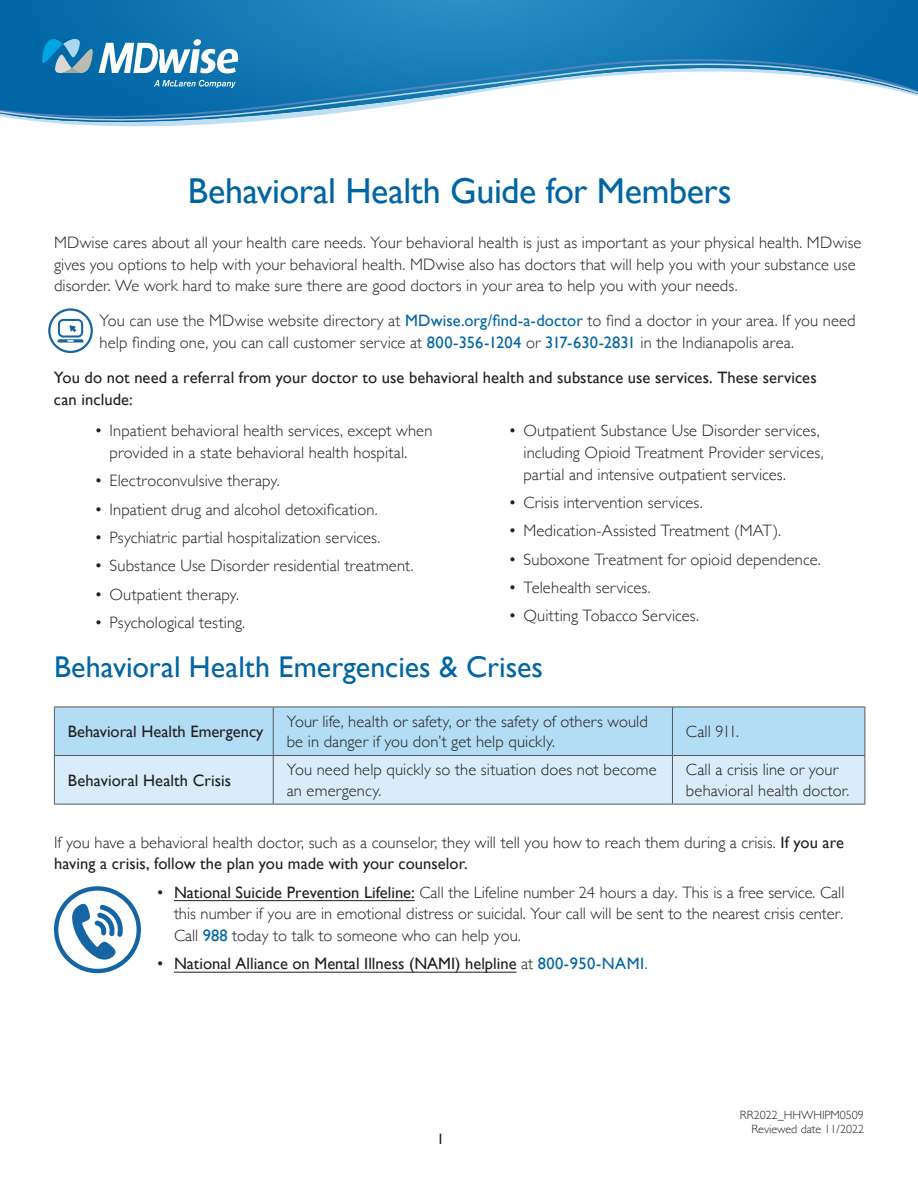
<style>
.page{position:relative;width:918px;height:1188px;background:#fff}
.page>*{position:absolute;margin:0;border:0;box-sizing:border-box;transform-origin:0 0}
.t1{font:36px "Gill Sans";letter-spacing:-.01em;color:#0065a4}
.t2{font:30px "Gill Sans";color:#0065a4}
.t3{font:300 16.5px/21.6px "Gill Sans";letter-spacing:.005em;color:#231f20}
.t4{font:16.5px/21.6px "Gill Sans";color:#231f20}
.t5{font:15px "Gill Sans";color:#231f20}
.t6{font:300 12px "Gill Sans";color:#231f20}
.s1{font-weight:400;color:#0065a4}
.s2{font-weight:400}
.s3{font-weight:300}
.s4{color:#0065a4}
</style>
<div class="page">
<svg style="left:0;top:0;width:918px;height:127px;background:#2785ba"></svg>
<svg style="left:0;top:56px;width:918px;height:6px;background:#1477b2"></svg>
<svg style="left:0;top:62px;width:918px;height:60px"></svg>
<svg style="left:154px;top:80px;width:82px;height:8px"></svg>
<svg style="left:42px;top:39px;width:196px;height:34px"></svg>
<svg style="left:55px;top:708px;width:810px;height:96px;background:#c5e4f6"></svg>
<hr style="left:54px;top:756px;width:1px;height:48px;background:#57585a">
<hr style="left:273px;top:756px;width:1px;height:48px;background:#57585a">
<hr style="left:672px;top:756px;width:1px;height:48px;background:#57585a">
<hr style="left:865px;top:756px;width:1px;height:48px;background:#57585a">
<hr style="left:54px;top:804px;width:219px;height:1px;background:#57585a">
<hr style="left:273px;top:804px;width:399px;height:1px;background:#57585a">
<hr style="left:672px;top:804px;width:193px;height:1px;background:#57585a">
<hr style="left:54px;top:707px;width:219px;height:1px;background:#57585a">
<hr style="left:54px;top:707px;width:1px;height:48px;background:#57585a">
<hr style="left:273px;top:707px;width:399px;height:1px;background:#57585a">
<hr style="left:273px;top:707px;width:1px;height:48px;background:#57585a">
<hr style="left:672px;top:707px;width:193px;height:1px;background:#57585a">
<hr style="left:672px;top:707px;width:1px;height:48px;background:#57585a">
<hr style="left:865px;top:707px;width:1px;height:48px;background:#57585a">
<hr style="left:54px;top:755px;width:219px;height:1px;background:#57585a">
<hr style="left:273px;top:755px;width:399px;height:1px;background:#57585a">
<hr style="left:672px;top:755px;width:193px;height:1px;background:#57585a">
<svg style="left:48px;top:308px;width:45px;height:45px"></svg>
<svg style="left:54px;top:886px;width:87px;height:87px"></svg>
<hr style="left:174px;top:900px;width:241px;height:1px;background:#231f20">
<hr style="left:174px;top:972px;width:343px;height:1px;background:#231f20">
<h1 class="t1" style="left:188px;top:169px;width:545px">Behavioral Health Guide for Members</h1>
<p class="t3" style="left:54px;top:231px;width:809px">MDwise cares about all your health care needs. Your behavioral health is just as important as your physical health. MDwise gives you options to help with your behavioral health. MDwise also has doctors that will help you with your substance use disorder. We work hard to make sure there are good doctors in your area to help you with your needs.</p>
<p class="t3" style="left:100px;top:309px;width:757px">You can use the MDwise website directory at <span class="s1">MDwise.org/find-a-doctor</span> to find a doctor in your area. If you need help finding one, you can call customer service at <span class="s1">800-356-1204</span> or <span class="s1">317-630-2831</span> in the Indianapolis area.</p>
<p class="t4" style="left:54px;top:366px;width:764px">You do not need a referral from your doctor to use behavioral health and substance use services. These services can include:</p>
<p class="t3" style="left:110px;top:419px;width:325px;text-indent:-15px">• Inpatient behavioral health services, except when provided in a state behavioral health hospital.</p>
<p class="t3" style="left:95px;top:469px;width:187px">• Electroconvulsive therapy.</p>
<p class="t3" style="left:95px;top:498px;width:285px">• Inpatient drug and alcohol detoxification.</p>
<p class="t3" style="left:95px;top:526px;width:287px">• Psychiatric partial hospitalization services.</p>
<p class="t3" style="left:95px;top:554px;width:321px">• Substance Use Disorder residential treatment.</p>
<p class="t3" style="left:95px;top:583px;width:146px">• Outpatient therapy.</p>
<p class="t3" style="left:95px;top:611px;width:152px">• Psychological testing.</p>
<p class="t3" style="left:524px;top:419px;width:302px;text-indent:-15px">• Outpatient Substance Use Disorder services, including Opioid Treatment Provider services, partial and intensive outpatient services.</p>
<p class="t3" style="left:509px;top:491px;width:196px">• Crisis intervention services.</p>
<p class="t3" style="left:509px;top:519px;width:274px">• Medication-Assisted Treatment (MAT).</p>
<p class="t3" style="left:509px;top:548px;width:314px">• Suboxone Treatment for opioid dependence.</p>
<p class="t3" style="left:509px;top:576px;width:144px">• Telehealth services.</p>
<p class="t3" style="left:509px;top:604px;width:192px">• Quitting Tobacco Services.</p>
<h2 class="t2" style="left:54px;top:649px;width:491px">Behavioral Health Emergencies &amp; Crises</h2>
<h3 class="t4" style="left:68px;top:720px;width:197px">Behavioral Health Emergency</h3>
<p class="t3" style="left:287px;top:711px;width:363px;line-height:20.2px">Your life, health or safety, or the safety of others would be in danger if you don’t get help quickly.</p>
<p class="t3" style="left:686px;top:720px;width:55px">Call 911.</p>
<h3 class="t4" style="left:68px;top:769px;width:165px">Behavioral Health Crisis</h3>
<p class="t3" style="left:287px;top:759px;width:371px;line-height:20.2px">You need help quickly so the situation does not become an emergency.</p>
<p class="t3" style="left:686px;top:759px;width:165px;line-height:20.2px">Call a crisis line or your behavioral health doctor.</p>
<p class="t3" style="left:54px;top:831px;width:792px">If you have a behavioral health doctor, such as a counselor, they will tell you how to reach them during a crisis. <span class="s2">If you are having a crisis, follow the plan you made with your counselor.</span></p>
<p class="t3" style="left:174px;top:881px;width:672px;text-align:justify;text-indent:-18px">• <span class="s2">National Suicide Prevention Lifeline:</span> Call the Lifeline number 24 hours a day. This is a free service. Call this number if you are in emotional distress or suicidal. Your call will be sent to the nearest crisis center.<br>Call <span class="s1">988</span> today to talk to someone who can help you.</p>
<p class="t4" style="left:156px;top:953px;width:493px"><span class="s3">•</span> National Alliance on Mental Illness (NAMI) helpline <span class="s3">at</span> <span class="s4">800-950-NAMI</span><span class="s3">.</span></p>
<p class="t5" style="left:437px;top:1130px;width:9px">1</p>
<p class="t6" style="left:740px;top:1105px;width:125px">RR2022_HHWHIPM0509</p>
<p class="t6" style="left:751px;top:1120px;width:114px">Reviewed date 11/2022</p>
</div>
